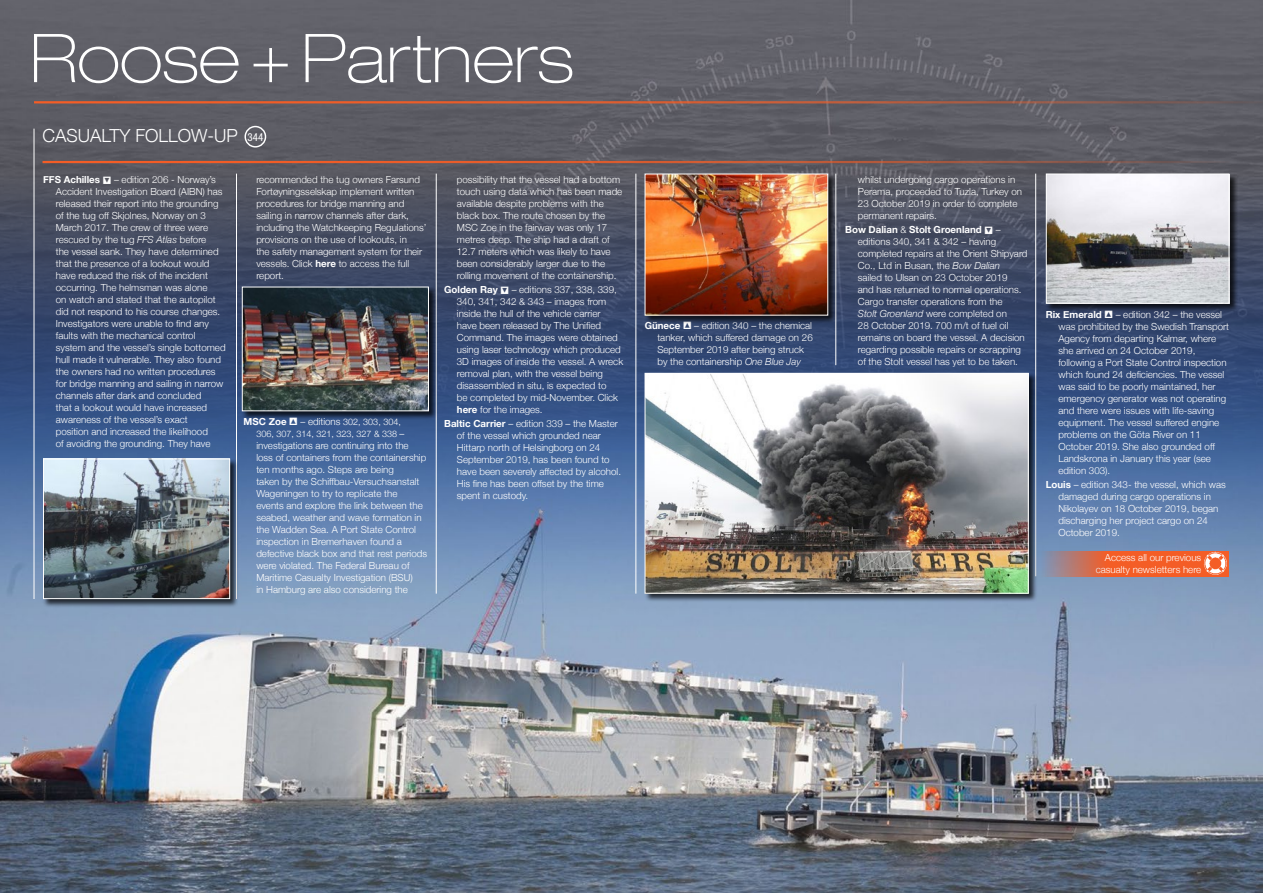
<style>
.page{position:relative;width:1263px;height:893px;background:#fff}
.page>*{position:absolute;margin:0;border:0;box-sizing:border-box;transform-origin:0 0}
.t1{font:300 18px "Helvetica Neue";color:#fff}
.t2{font:300 9.75px/12px "Helvetica Neue";color:#fff}
.t3{font:300 9px/12px "Helvetica Neue";color:#fff}
.s1{font-weight:400;font-stretch:condensed;font-size:10.95px}
.s2{font-weight:700}
.s3{font-style:italic}
.s4{font-weight:700;font-size:9.75px}
.s5{font-family:"Pointers";font-weight:400;font-size:9.75px}
.s6{font-size:9.75px}
.s7{font-family:"Pointers";font-weight:400}
</style>
<div class="page">
<img style="left:0;top:0;width:1263px;height:177px">
<img style="left:0;top:177px;width:1263px;height:716px">
<hr style="left:34px;top:129px;width:1px;height:470px;background:#fff">
<hr style="left:34px;top:101px;width:1229px;height:2px;background:#f45d26">
<svg style="left:34px;top:34px;width:205px;height:49px;background:#7c7c83"></svg>
<svg style="left:254px;top:48px;width:34px;height:34px"></svg>
<svg style="left:306px;top:34px;width:266px;height:49px;background:#7c7c83"></svg>
<hr style="left:436px;top:174px;width:1px;height:420px;background:#fff">
<hr style="left:236px;top:174px;width:1px;height:425px;background:#fff">
<div style="left:244px;top:126px;width:22px;height:22px;border:1px solid #fff;border-radius:50%"></div>
<hr style="left:635px;top:174px;width:1px;height:420px;background:#fff">
<hr style="left:835px;top:174px;width:1px;height:191px;background:#fff">
<div style="left:43px;top:458px;width:196px;height:150px;background:#000;opacity:.75"></div>
<img style="left:45px;top:461px;width:183px;height:136px">
<div style="left:43px;top:459px;width:187px;height:140px;border:1px solid #fff"></div>
<div style="left:241px;top:286px;width:196px;height:134px;background:#000;opacity:.75"></div>
<img style="left:244px;top:289px;width:183px;height:120px">
<div style="left:242px;top:287px;width:187px;height:124px;border:1px solid #fff"></div>
<hr style="left:43px;top:161px;width:1186px;height:2px;background:#f45d26">
<hr style="left:1035px;top:174px;width:1px;height:402px;background:#fff">
<div style="left:644px;top:173px;width:193px;height:151px;background:#000;opacity:.75"></div>
<img style="left:647px;top:176px;width:179px;height:138px">
<div style="left:1045px;top:173px;width:193px;height:139px;background:#000;opacity:.75"></div>
<img style="left:1048px;top:176px;width:179px;height:126px">
<div style="left:1046px;top:174px;width:183px;height:130px;border:1px solid #fff"></div>
<div style="left:644px;top:372px;width:393px;height:230px;background:#000;opacity:.75"></div>
<img style="left:647px;top:375px;width:380px;height:217px">
<div style="left:645px;top:373px;width:384px;height:221px;border:1px solid #fff"></div>
<svg style="left:1042px;top:551px;width:187px;height:25px;background:#db6843"></svg>
<img style="left:1203px;top:551px;width:26px;height:24px">
<h1 class="t1" style="left:43px;top:125px;width:222px">CASUALTY FOLLOW-UP <span class="s1">344</span></h1>
<p class="t2" style="left:56px;top:173px;width:171px;text-indent:-13px"><span class="s2">FFS Achilles</span> <sup>Í</sup> – edition 206 - Norway’s Accident Investigation Board (AIBN) has released their report into the grounding of the tug off Skjolnes, Norway on 3<br>March 2017. The crew of three were rescued by the tug <span class="s3">FFS Atlas</span> before<br>the vessel sank. They have determined that the presence of a lookout would have reduced the risk of the incident occurring. The helmsman was alone<br>on watch and stated that the autopilot did not respond to his course changes.<br>Investigators were unable to find any faults with the mechanical control system and the vessel’s single bottomed hull made it vulnerable. They also found the owners had no written procedures for bridge manning and sailing in narrow channels after dark and concluded<br>that a lookout would have increased awareness of the vessel’s exact<br>position and increased the likelihood<br>of avoiding the grounding. They have</p>
<p class="t2" style="left:256px;top:173px;width:172px">recommended the tug owners Farsund Fortøyningsselskap implement written procedures for bridge manning and sailing in narrow channels after dark, including the Watchkeeping Regulations’ provisions on the use of lookouts, in<br>the safety management system for their vessels. Click <span class="s2">here</span> to access the full report.</p>
<p class="t3" style="left:256px;top:416px;width:149px;text-indent:-13px"><span class="s4">MSC Zoe</span> <span class="s5">S</span> <span class="s6">– editions</span> 302, 303, 304,<br>306, 307, 314, 321, 323, 327 &amp; 338 <span class="s6">–</span></p>
<p class="t2" style="left:256px;top:439px;width:172px">investigations are continuing into the loss of containers from the containership ten months ago. Steps are being<br>taken by the Schiffbau-Versuchsanstalt Wageningen to try to replicate the events and explore the link between the seabed, weather and wave formation in the Wadden Sea. A Port State Control inspection in Bremerhaven found a defective black box and that rest periods were violated. The Federal Bureau of Maritime Casualty Investigation (BSU)<br>in Hamburg are also considering the</p>
<p class="t2" style="left:457px;top:173px;width:167px">possibility that the vessel had a bottom touch using data which has been made available despite problems with the black box. The route chosen by the MSC Zoe in the fairway was only 17 metres deep. The ship had a draft of 12.7 meters which was likely to have been considerably larger due to the rolling movement of the containership.</p>
<p class="t2" style="left:457px;top:284px;width:168px;text-indent:-13px"><span class="s2">Golden Ray</span> <sup>Í</sup> – editions 337, 338, 339, 340, 341, 342 &amp; 343 – images from inside the hull of the vehicle carrier<br>have been released by The Unified Command. The images were obtained using laser technology which produced 3D images of inside the vessel. A wreck removal plan, with the vessel being disassembled in situ, is expected to<br>be completed by mid-November. Click <span class="s2">here</span> for the images.</p>
<p class="t2" style="left:457px;top:418px;width:166px;text-indent:-13px"><span class="s2">Baltic Carrier</span> – edition 339 – the Master of the vessel which grounded near Hittarp north of Helsingborg on 24<br>September 2019, has been found to have been severely affected by alcohol.<br>His fine has been offset by the time spent in custody.</p>
<p class="t2" style="left:657px;top:320px;width:157px;text-indent:-13px"><span class="s2">Günece</span> <span class="s7">S</span> – edition 340 – the chemical tanker, which suffered damage on 26<br>September 2019 after being struck by the containership <span class="s3">One Blue Jay</span></p>
<p class="t2" style="left:858px;top:173px;width:166px">whilst undergoing cargo operations in Perama, proceeded to Tuzla, Turkey on 23 October 2019 in order to complete permanent repairs.</p>
<p class="t2" style="left:858px;top:224px;width:171px;text-indent:-13px"><span class="s2">Bow Dalian</span> &amp; <span class="s2">Stolt Groenland</span> <sup>Í</sup> – editions 340, 341 &amp; 342 – having completed repairs at the Orient Shipyard Co., Ltd in Busan, the <span class="s3">Bow Dalian<br></span>sailed to Ulsan on 23 October 2019<br>and has returned to normal operations.<br>Cargo transfer operations from the<br><span class="s3">Stolt Groenland</span> were completed on<br>28 October 2019. 700 m/t of fuel oil remains on board the vessel. A decision regarding possible repairs or scrapping of the Stolt vessel has yet to be taken.</p>
<p class="t2" style="left:1058px;top:309px;width:172px;text-indent:-13px"><span class="s2">Rix Emerald</span> <span class="s7">S</span> – edition 342 – the vessel was prohibited by the Swedish Transport Agency from departing Kalmar, where she arrived on 24 October 2019, following a Port State Control inspection which found 24 deficiencies. The vessel was said to be poorly maintained, her emergency generator was not operating and there were issues with life-saving equipment. The vessel suffered engine problems on the Göta River on 11<br>October 2019. She also grounded off Landskrona in January this year (see edition 303).</p>
<p class="t2" style="left:1058px;top:479px;width:169px;text-indent:-13px"><span class="s2">Louis</span> – edition 343- the vessel, which was damaged during cargo operations in<br>Nikolayev on 18 October 2019, began discharging her project cargo on 24<br>October 2019.</p>
<p class="t2" style="left:1096px;top:551px;width:107px;text-align:right">Access all our previous casualty newsletters here</p>
</div>
